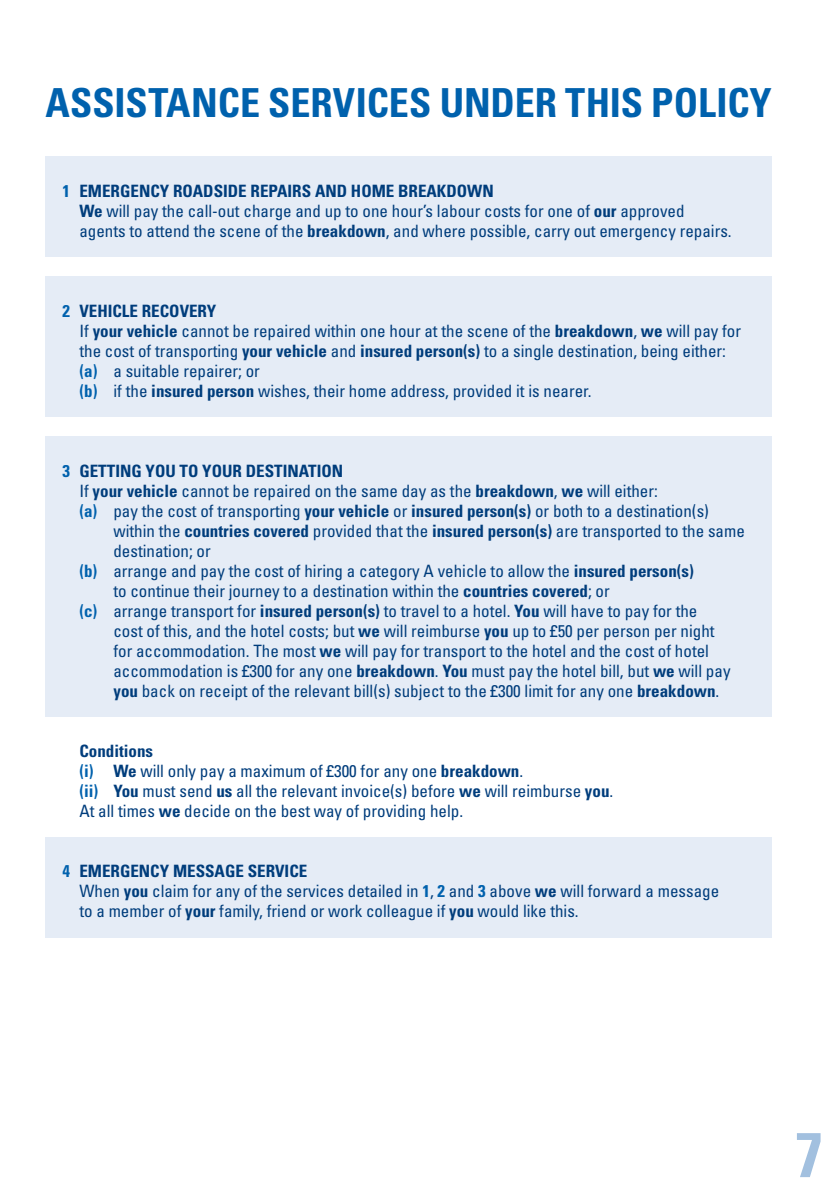
<style>
.page{position:relative;width:840px;height:1191px;background:#fff}
.page>*{position:absolute;margin:0;border:0;box-sizing:border-box;transform-origin:0 0}
.t1{font:700 condensed 63px "Univers LT Std";color:#a2c0df}
.t2{font:700 condensed 40px "Univers LT Std";color:#0061ad}
.t3{font:condensed 17px/20px "Univers LT Std";color:#003d7c}
.t4{font:700 condensed 17px "Univers LT Std";color:#003d7c}
.s1{font-weight:700;color:#0061ad}
.s2{font-weight:700}
.s3{color:#0061ad}
</style>
<div class="page">
<div style="left:45px;top:837px;width:726px;height:100px;background:#e5ecf6"></div>
<div style="left:45px;top:157px;width:726px;height:100px;background:#e5ecf6"></div>
<div style="left:45px;top:277px;width:726px;height:140px;background:#e5ecf6"></div>
<div style="left:45px;top:437px;width:726px;height:280px;background:#e5ecf6"></div>
<h2 class="t2" style="left:45px;top:78px;width:727px">ASSISTANCE SERVICES UNDER THIS POLICY</h2>
<p class="t3" style="left:79px;top:180px;width:653px;text-indent:-17px"><span class="s1">1</span> <span class="s2">EMERGENCY ROADSIDE REPAIRS AND HOME BREAKDOWN<br>We</span> will pay the call-out charge and up to one hour’s labour costs for one of <span class="s2">our</span> approved agents to attend the scene of the <span class="s2">breakdown</span>, and where possible, carry out emergency repairs.</p>
<p class="t3" style="left:79px;top:300px;width:662px;text-indent:-17px"><span class="s1">2</span> <span class="s2">VEHICLE RECOVERY<br></span>If <span class="s2">your vehicle</span> cannot be repaired within one hour at the scene of the <span class="s2">breakdown</span>, <span class="s2">we</span> will pay for the cost of transporting <span class="s2">your vehicle</span> and <span class="s2">insured person(s)</span> to a single destination, being either: <span class="s1">(a)</span> a suitable repairer; or<br><span class="s1">(b)</span> if the <span class="s2">insured person</span> wishes, their home address, provided it is nearer.</p>
<p class="t4" style="left:62px;top:460px;width:282px"><span class="s3">3</span> GETTING YOU TO YOUR DESTINATION</p>
<p class="t3" style="left:79px;top:480px;width:579px">If <span class="s2">your vehicle</span> cannot be repaired on the same day as the <span class="s2">breakdown</span>, <span class="s2">we</span> will either:</p>
<p class="t3" style="left:79px;top:500px;width:630px"><span class="s1">(a)</span> pay the cost of transporting <span class="s2">your vehicle</span> or <span class="s2">insured person(s)</span> or both to a destination(s)</p>
<p class="t3" style="left:113px;top:520px;width:632px">within the <span class="s2">countries covered</span> provided that the <span class="s2">insured person(s)</span> are transported to the same</p>
<p class="t3" style="left:113px;top:540px;width:99px">destination; or</p>
<p class="t3" style="left:79px;top:560px;width:615px"><span class="s1">(b)</span> arrange and pay the cost of hiring a category A vehicle to allow the <span class="s2">insured person(s)</span></p>
<p class="t3" style="left:113px;top:580px;width:497px">to continue their journey to a destination within the <span class="s2">countries covered</span>; or</p>
<p class="t3" style="left:79px;top:600px;width:619px"><span class="s1">(c)</span> arrange transport for <span class="s2">insured person(s)</span> to travel to a hotel. <span class="s2">You</span> will have to pay for the</p>
<p class="t3" style="left:113px;top:620px;width:602px">cost of this, and the hotel costs; but <span class="s2">we</span> will reimburse <span class="s2">you</span> up to £50 per person per night</p>
<p class="t3" style="left:113px;top:640px;width:596px">for accommodation. The most <span class="s2">we</span> will pay for transport to the hotel and the cost of hotel</p>
<p class="t3" style="left:113px;top:660px;width:618px">accommodation is £300 for any one <span class="s2">breakdown</span>. <span class="s2">You</span> must pay the hotel bill, but <span class="s2">we</span> will pay</p>
<p class="t3" style="left:113px;top:680px;width:607px"><span class="s2">you</span> back on receipt of the relevant bill(s) subject to the £300 limit for any one <span class="s2">breakdown</span>.</p>
<p class="t3" style="left:79px;top:740px;width:535px"><span class="s2">Conditions<br></span><span class="s1">(i)</span> <span class="s2">We</span> will only pay a maximum of £300 for any one <span class="s2">breakdown</span>.<br><span class="s1">(ii)</span> <span class="s2">You</span> must send <span class="s2">us</span> all the relevant invoice(s) before <span class="s2">we</span> will reimburse <span class="s2">you</span>.<br>At all times <span class="s2">we</span> decide on the best way of providing help.</p>
<p class="t3" style="left:79px;top:860px;width:641px;text-indent:-17px"><span class="s1">4</span> <span class="s2">EMERGENCY MESSAGE SERVICE<br></span>When <span class="s2">you</span> claim for any of the services detailed in <span class="s1">1</span>, <span class="s1">2</span> and <span class="s1">3</span> above <span class="s2">we</span> will forward a message to a member of <span class="s2">your</span> family, friend or work colleague if <span class="s2">you</span> would like this.</p>
<h1 class="t1" style="left:794px;top:1116px;width:29px">7</h1>
</div>
